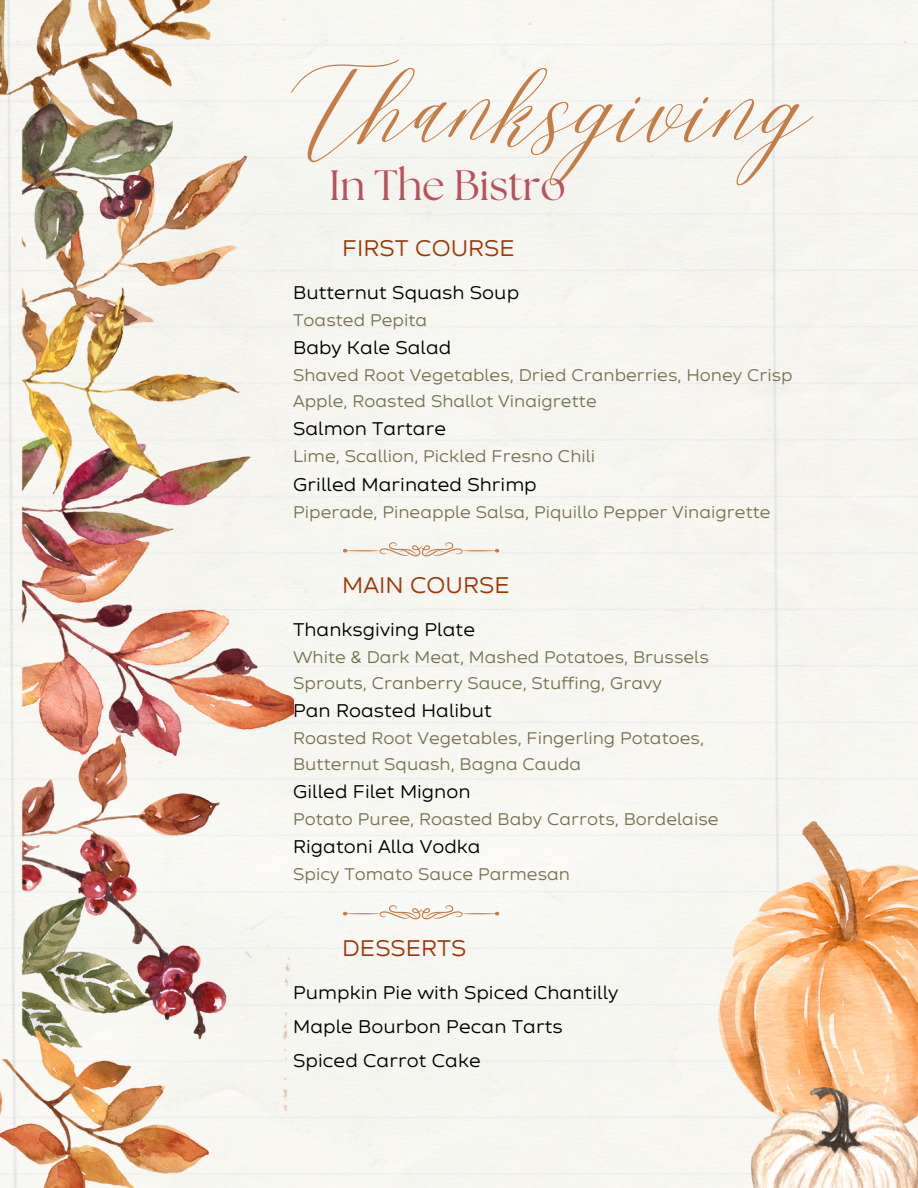
<style>
.page{position:relative;width:918px;height:1188px;background:#fff}
.page>*{position:absolute;margin:0;border:0;box-sizing:border-box;transform-origin:0 0}
.t1{font:78.45px "Malibu Ring";color:#c47d47}
.t2{font:42.3px "The Seasons";color:#b7525c}
.t3{font:22.5px "Zing Sans Rust R Base";color:#a23505}
.t4{font:18.3px "Zing Sans Rust R Base";color:#000}
.t5{font:16.8px/25.8px "Zing Sans Rust R Base";color:#787351}
</style>
<div class="page">
<div style="left:293px;top:0;width:625px;height:1188px;background:#f6f6f1"></div>
<img style="left:0;top:0;width:293px;height:1188px">
<img style="left:719px;top:822px;width:199px;height:307px">
<img style="left:751px;top:1087px;width:167px;height:101px">
<svg style="left:343px;top:542px;width:156px;height:14px"></svg>
<svg style="left:343px;top:905px;width:156px;height:14px"></svg>
<h3 class="t1" style="left:261px;top:62px;width:545px">Thanksgiving</h3>
<p class="t2" style="left:329px;top:166px;width:238px">In The Bistro</p>
<h2 class="t3" style="left:342px;top:239px;width:174px">FIRST COURSE</h2>
<h3 class="t4" style="left:293px;top:285px;width:228px">Butternut Squash Soup</h3>
<p class="t5" style="left:293px;top:309px;width:136px">Toasted Pepita</p>
<p class="t4" style="left:293px;top:341px;width:160px">Baby Kale Salad</p>
<p class="t5" style="left:293px;top:364px;width:501px">Shaved Root Vegetables, Dried Cranberries, Honey Crisp<br>Apple, Roasted Shallot Vinaigrette</p>
<p class="t4" style="left:293px;top:422px;width:154px">Salmon Tartare</p>
<p class="t5" style="left:293px;top:445px;width:304px">Lime, Scallion, Pickled Fresno Chili</p>
<p class="t4" style="left:293px;top:477px;width:245px">Grilled Marinated Shrimp</p>
<p class="t5" style="left:293px;top:500px;width:479px">Piperade, Pineapple Salsa, Piquillo Pepper Vinaigrette</p>
<p class="t3" style="left:342px;top:576px;width:169px">MAIN COURSE</p>
<p class="t4" style="left:293px;top:622px;width:183px">Thanksgiving Plate</p>
<h3 class="t5" style="left:293px;top:646px;width:417px">White &amp; Dark Meat, Mashed Potatoes, Brussels<br>Sprouts, Cranberry Sauce, Stuffing, Gravy</h3>
<p class="t4" style="left:293px;top:703px;width:200px">Pan Roasted Halibut</p>
<p class="t5" style="left:293px;top:727px;width:413px">Roasted Root Vegetables, Fingerling Potatoes,<br>Butternut Squash, Bagna Cauda</p>
<p class="t4" style="left:293px;top:784px;width:179px">Gilled Filet Mignon</p>
<p class="t5" style="left:293px;top:808px;width:427px">Potato Puree, Roasted Baby Carrots, Bordelaise</p>
<p class="t4" style="left:293px;top:840px;width:189px">Rigatoni Alla Vodka</p>
<p class="t5" style="left:293px;top:863px;width:278px">Spicy Tomato Sauce Parmesan</p>
<p class="t3" style="left:342px;top:939px;width:126px">DESSERTS</p>
<p class="t4" style="left:293px;top:985px;width:327px">Pumpkin Pie with Spiced Chantilly</p>
<p class="t4" style="left:293px;top:1019px;width:271px">Maple Bourbon Pecan Tarts</p>
<p class="t4" style="left:293px;top:1053px;width:189px">Spiced Carrot Cake</p>
</div>
